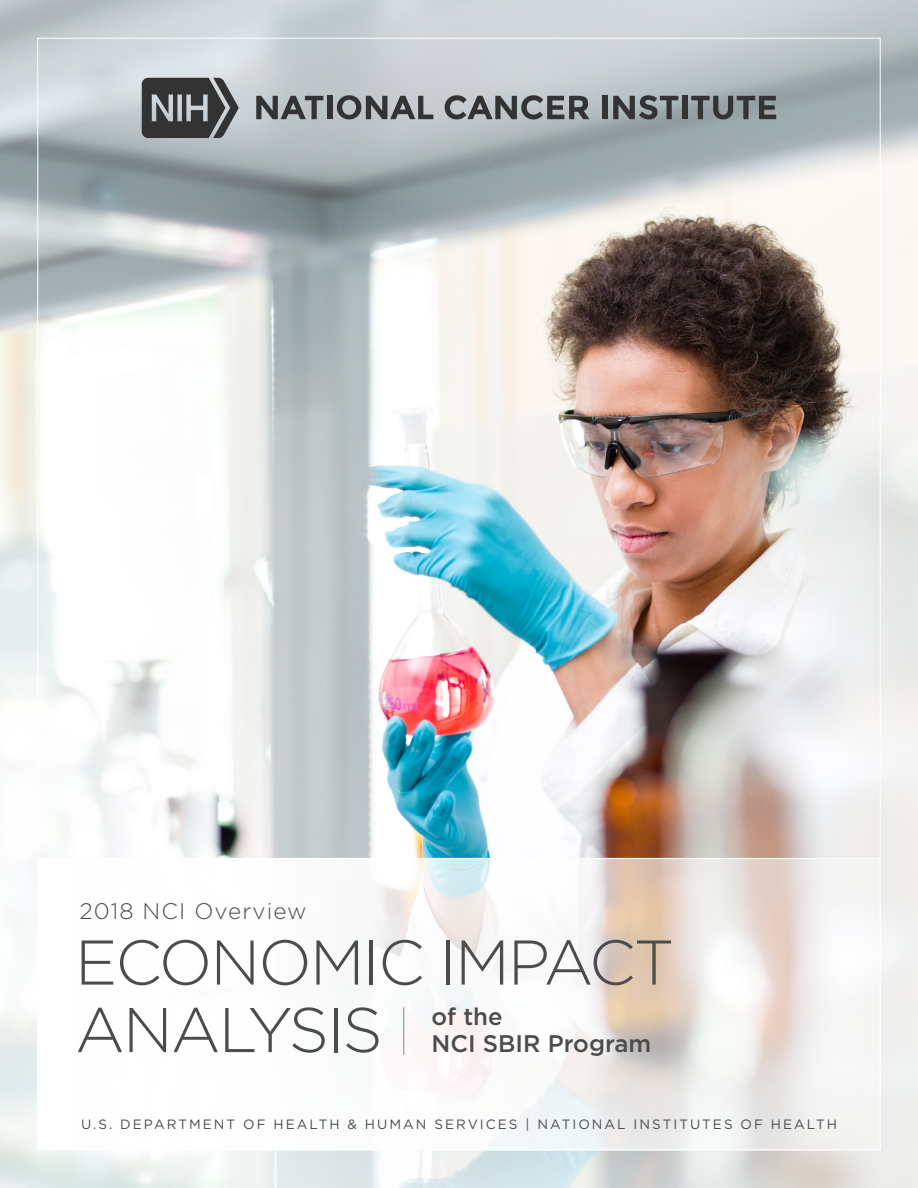
<style>
.page{position:relative;width:918px;height:1188px;background:#fff}
.page>*{position:absolute;margin:0;border:0;box-sizing:border-box;transform-origin:0 0}
.t1{font:300 63px/67.5px "Gotham";letter-spacing:-.03em;color:#4b4c4d}
.t2{font:500 24px/27px "Gotham";color:#4b4c4d}
.t3{font:300 22.5px "Gotham";letter-spacing:.05em;color:#4b4c4d}
.t4{font:13.5px "Gotham";letter-spacing:.15em;color:#4b4c4d}
</style>
<div class="page">
<img style="left:0;top:0;width:918px;height:1188px">
<svg style="left:39px;top:860px;width:840px;height:288px"></svg>
<svg style="left:256px;top:96px;width:67px;height:23px;background:#777b7d"></svg>
<div style="left:327px;top:96px;width:5px;height:23px;background:#333"></div>
<svg style="left:337px;top:95px;width:96px;height:24px;background:#7f8284"></svg>
<svg style="left:445px;top:95px;width:145px;height:24px;background:#7b7f81"></svg>
<div style="left:602px;top:96px;width:6px;height:23px;background:#333"></div>
<svg style="left:613px;top:95px;width:65px;height:24px;background:#6e7375"></svg>
<div style="left:682px;top:96px;width:5px;height:23px;background:#333"></div>
<svg style="left:691px;top:96px;width:85px;height:23px;background:#697072"></svg>
<svg style="left:142px;top:78px;width:97px;height:60px;background:#5b5d5e"></svg>
<hr style="left:403px;top:1008px;width:1px;height:47px;background:#a8a9ad">
<p class="t3" style="left:79px;top:899px;width:229px">2018 NCI Overview</p>
<p class="t1" style="left:75px;top:929px;width:601px">ECONOMIC IMPACT<br>ANALYSIS</p>
<p class="t2" style="left:431px;top:1003px;width:221px">of the<br>NCI SBIR Program</p>
<p class="t4" style="left:81px;top:1115px;width:758px">U.S. DEPARTMENT OF HEALTH &amp; HUMAN SERVICES | NATIONAL INSTITUTES OF HEALTH</p>
</div>
